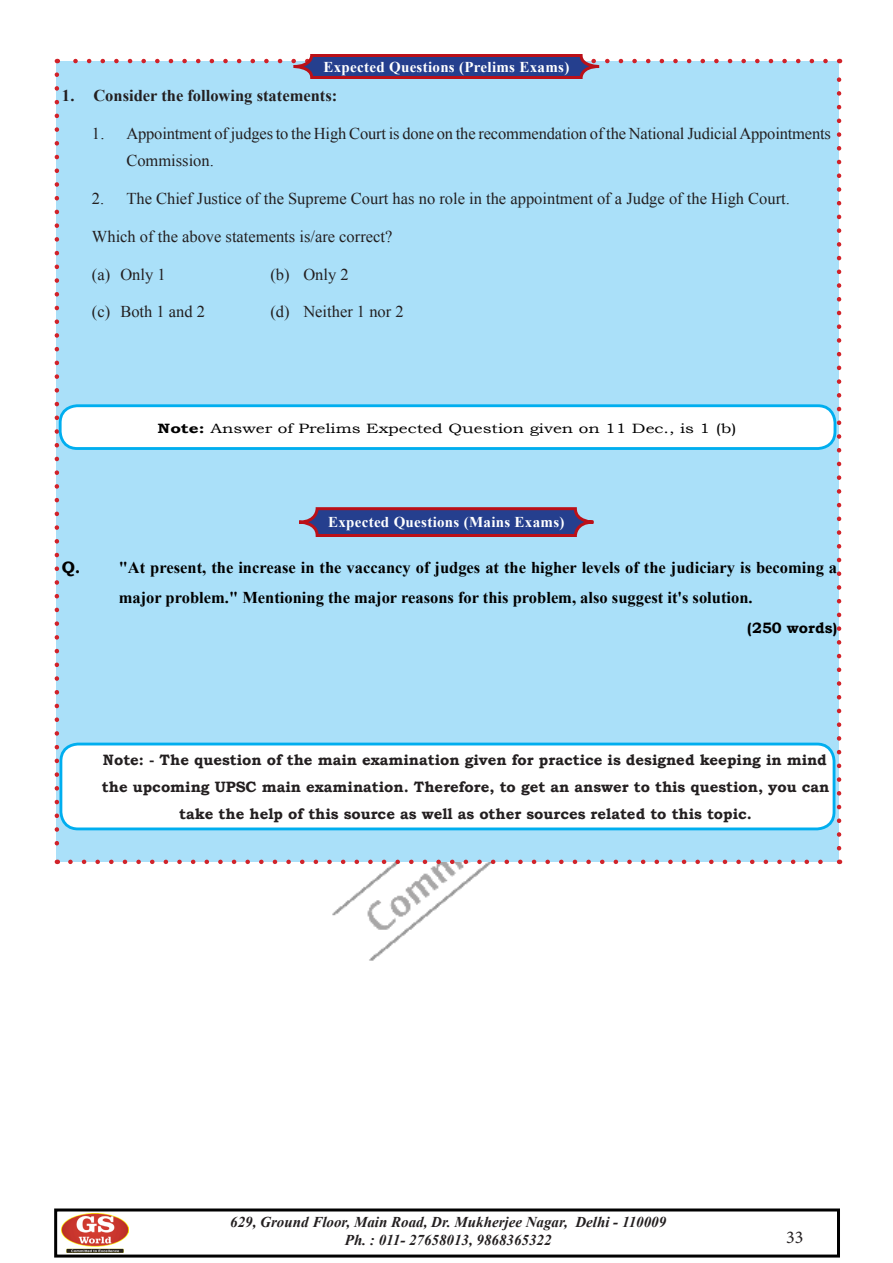
<style>
.page{position:relative;width:893px;height:1263px;background:#fff}
.page>*{position:absolute;margin:0;border:0;box-sizing:border-box;transform-origin:0 0}
.t1{font:18px "Minion Pro";color:#231f20}
.Eng_Que{font:16.5px/27px "Times New Roman";color:#231f20}
.tab{font:700 16.5px/30px "Times New Roman";color:#000}
.Eng_Que-2{font:700 16.5px "Times New Roman";color:#231f20}
.select{font:700 15px/27px "Bookman Old Style";color:#231f20;text-align:center}
.t2{font:italic 700 15px/18px "Times New Roman";color:#231f20;text-align:center}
.t3{font:700 15px "Times New Roman";letter-spacing:.02em;color:#fff}
.tab-2{font:700 15px "Bookman Old Style";color:#000}
.t4{font:13.5px "Bookman Old Style";color:#000;scale:1.27 1}
.s1{font-weight:700}
.s2{font-family:"Bookman Old Style"}
</style>
<div class="page">
<div style="left:54px;top:1208px;width:786px;height:49px;border:3px solid #000"></div>
<img style="left:111px;top:864px;width:669px;height:97px">
<img style="left:62px;top:1213px;width:66px;height:39px">
<div style="left:55px;top:54px;width:786px;height:810px;background:#aae0f9"></div>
<div style="left:60px;top:406px;width:775px;height:42px;background:#fff;border-radius:17px"></div>
<div style="left:59px;top:404px;width:777px;height:46px;border:3px solid #00aeef;border-radius:17px"></div>
<div style="left:61px;top:744px;width:773px;height:85px;background:#fff;border-radius:17px"></div>
<div style="left:59px;top:743px;width:776px;height:87px;border:3px solid #00aeef;border-radius:17px"></div>
<p class="t3" style="left:323px;top:56px;width:247px">Expected Questions (Prelims Exams)</p>
<p class="Eng_Que-2" style="left:62px;top:84px;width:277px">1. Consider the following statements:</p>
<p class="Eng_Que" style="left:126px;top:120px;width:706px;text-indent:-35px">1. Appointment of judges to the High Court is done on the recommendation of the National JudicialAppointments<br>Commission.</p>
<p class="Eng_Que" style="left:92px;top:185px;width:700px">2. The Chief Justice of the Supreme Court has no role in the appointment of a Judge of the High Court.</p>
<p class="Eng_Que" style="left:92px;top:222px;width:302px">Which of the above statements is/are correct?</p>
<p class="Eng_Que" style="left:92px;top:260px;width:75px">(a) Only 1</p>
<p class="Eng_Que" style="left:270px;top:260px;width:80px">(b) Only 2</p>
<p class="Eng_Que" style="left:92px;top:298px;width:115px">(c) Both 1 and 2</p>
<p class="Eng_Que" style="left:270px;top:298px;width:135px">(d) Neither 1 nor 2</p>
<p class="t4" style="left:158px;top:419px;width:457px"><span class="s1">Note:</span> Answer of Prelims Expected Question given on 11 Dec., is 1 (b)</p>
<p class="t3" style="left:328px;top:512px;width:238px">Expected Questions (Mains Exams)</p>
<p class="tab" style="left:119px;top:552px;width:720px;text-indent:-57px"><span class="s2">Q.</span> "At present, the increase in the vaccancy of judges at the higher levels of the judiciary is becoming a major problem." Mentioning the major reasons for this problem, also suggest it's solution.</p>
<p class="tab-2" style="left:747px;top:617px;width:91px">(250 words)</p>
<p class="select" style="left:102px;top:746px;width:729px">Note: - The question of the main examination given for practice is designed keeping in mind the upcoming UPSC main examination. Therefore, to get an answer to this question, you can take the help of this source as well as other sources related to this topic.</p>
<p class="t2" style="left:230px;top:1212px;width:437px">629, Ground Floor, Main Road, Dr. Mukherjee Nagar, Delhi - 110009<br>Ph. : 011- 27658013, 9868365322</p>
<p class="t1" style="left:786px;top:1225px;width:19px">33</p>
</div>
